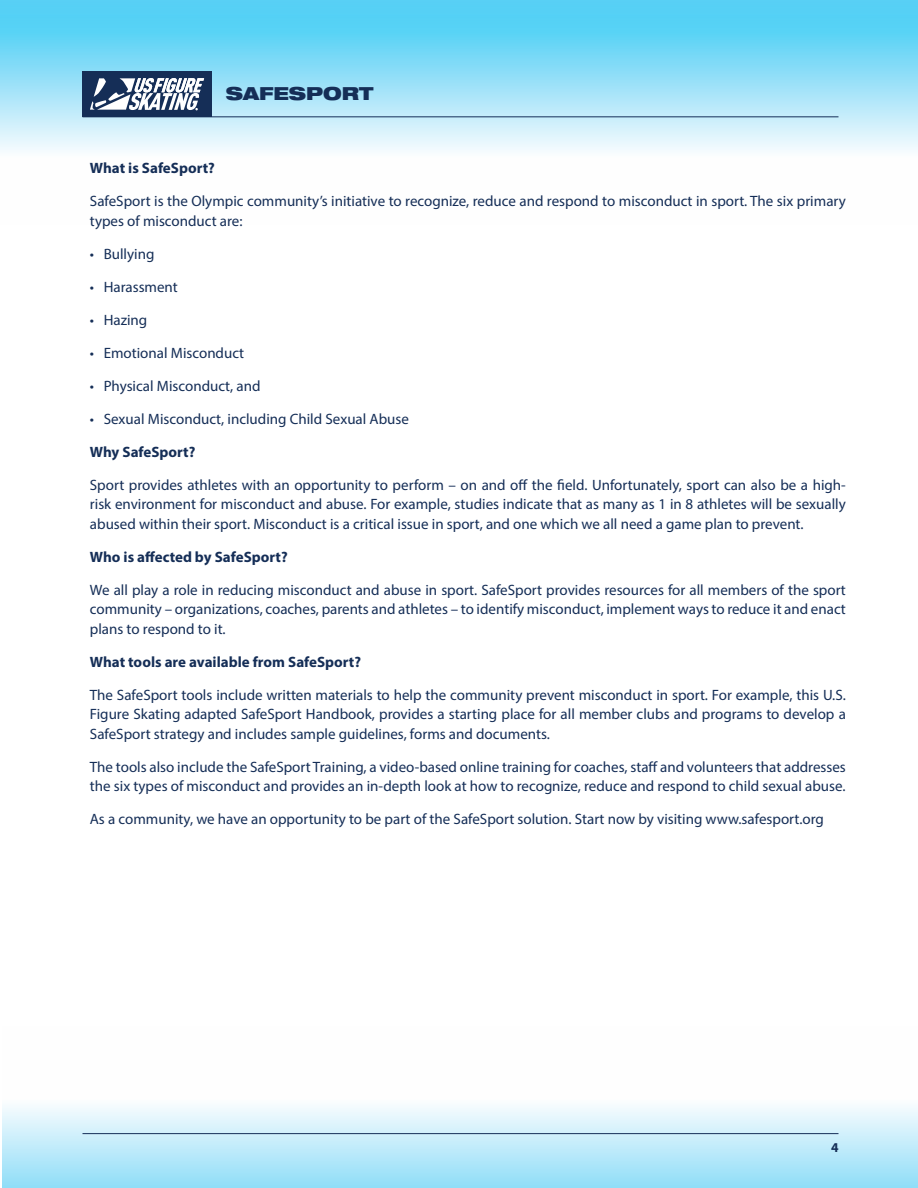
<style>
.page{position:relative;width:918px;height:1188px;background:#fff}
.page>*{position:absolute;margin:0;border:0;box-sizing:border-box;transform-origin:0 0}
.t1{font:900 expanded 18px "Helvetica Neue LT Std";color:#152e57}
.t2{font:15px/19.5px "Myriad Pro";color:#152e57;text-align:justify}
.t3{font:700 15px "Myriad Pro";color:#152e57}
.t4{font:700 13.5px "Myriad Pro";color:#152e57}
</style>
<div class="page">
<svg style="left:2px;top:1106px;width:916px;height:82px;background:#c0ebfa"></svg>
<svg style="left:0;top:0;width:918px;height:151px;background:#93dff8"></svg>
<hr style="left:82px;top:116px;width:756px;height:1px;background:#152e57">
<hr style="left:82px;top:1133px;width:756px;height:1px;background:#152e57">
<div style="left:82px;top:71px;width:130px;height:46px;background:#152e57"></div>
<svg style="left:90px;top:78px;width:114px;height:32px"></svg>
<p class="t1" style="left:226px;top:81px;width:149px">SAFESPORT</p>
<p class="t3" style="left:90px;top:158px;width:126px">What is SafeSport?</p>
<p class="t2" style="left:90px;top:191px;width:758px">SafeSport is the Olympic community’s initiative to recognize, reduce and respond to misconduct in sport. The six primary types of misconduct are:</p>
<p class="t2" style="left:90px;top:244px;width:66px">• Bullying</p>
<p class="t2" style="left:90px;top:277px;width:89px">• Harassment</p>
<p class="t2" style="left:90px;top:310px;width:59px">• Hazing</p>
<p class="t2" style="left:90px;top:343px;width:156px">• Emotional Misconduct</p>
<p class="t2" style="left:90px;top:376px;width:172px">• Physical Misconduct, and</p>
<p class="t2" style="left:90px;top:409px;width:321px">• Sexual Misconduct, including Child Sexual Abuse</p>
<p class="t3" style="left:90px;top:442px;width:107px">Why SafeSport?</p>
<p class="t2" style="left:90px;top:475px;width:758px">Sport provides athletes with an opportunity to perform – on and off the field. Unfortunately, sport can also be a high&shy;risk environment for misconduct and abuse. For example, studies indicate that as many as 1 in 8 athletes will be sexually abused within their sport. Misconduct is a critical issue in sport, and one which we all need a game plan to prevent.</p>
<p class="t3" style="left:90px;top:547px;width:199px">Who is affected by SafeSport?</p>
<p class="t2" style="left:90px;top:580px;width:758px">We all play a role in reducing misconduct and abuse in sport. SafeSport provides resources for all members of the sport community – organizations, coaches, parents and athletes – to identify misconduct, implement ways to reduce it and enact plans to respond to it.</p>
<p class="t3" style="left:90px;top:652px;width:273px">What tools are available from SafeSport?</p>
<p class="t2" style="left:90px;top:685px;width:757px">The SafeSport tools include written materials to help the community prevent misconduct in sport. For example, this U.S.<br>Figure Skating adapted SafeSport Handbook, provides a starting place for all member clubs and programs to develop a SafeSport strategy and includes sample guidelines, forms and documents.</p>
<p class="t2" style="left:90px;top:757px;width:757px">The tools also include the SafeSport Training, a video-based online training for coaches, staff and volunteers that addresses the six types of misconduct and provides an in-depth look at how to recognize, reduce and respond to child sexual abuse.</p>
<p class="t2" style="left:90px;top:809px;width:736px">As a community, we have an opportunity to be part of the SafeSport solution. Start now by visiting www.safesport.org</p>
<p class="t4" style="left:831px;top:1139px;width:9px">4</p>
</div>
